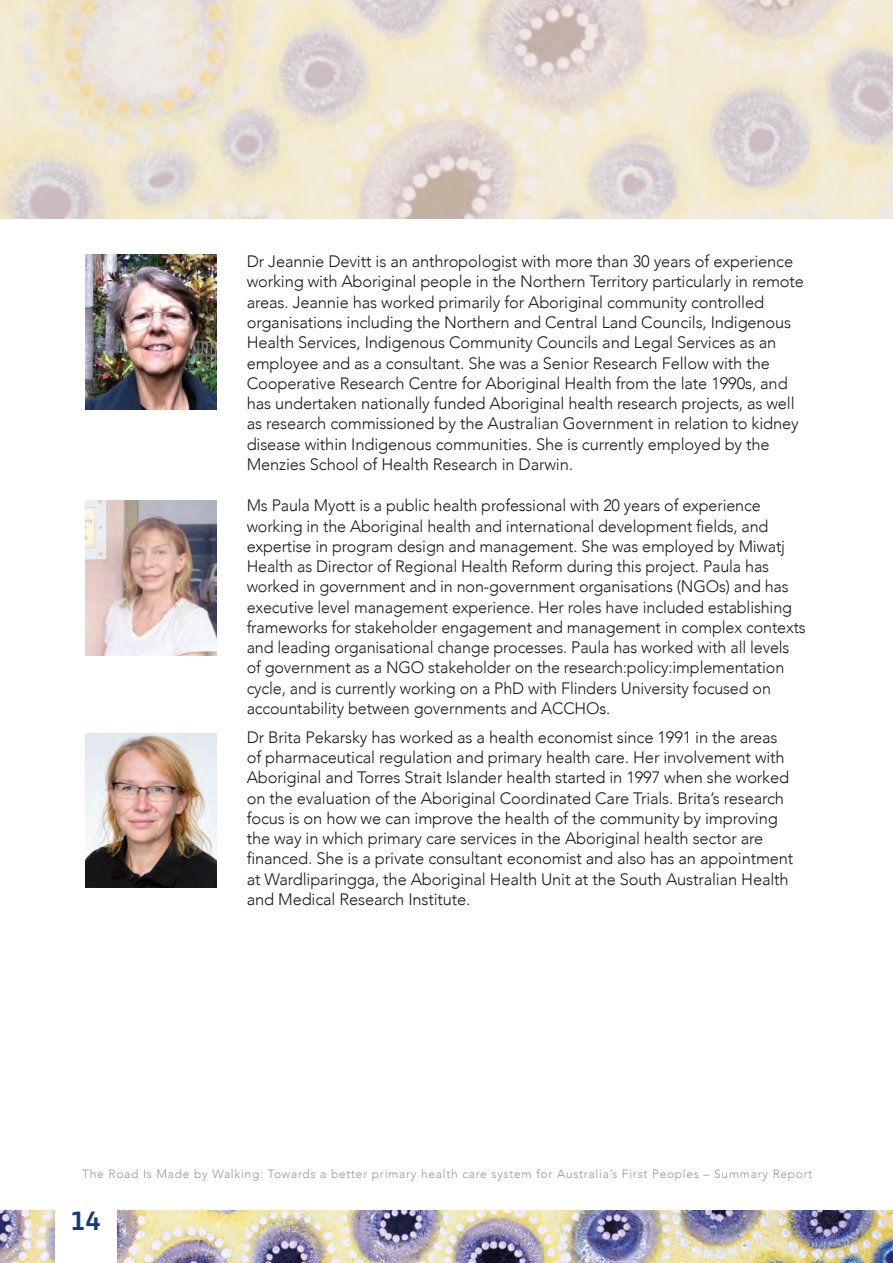
<style>
.page{position:relative;width:893px;height:1263px;background:#fff}
.page>*{position:absolute;margin:0;border:0;box-sizing:border-box;transform-origin:0 0}
.t1{font:500 27px "Akko Std";color:#19387d}
.t2{font:300 16.5px/20.2px "Avenir";letter-spacing:-.01em;color:#1c1b1a}
.t3{font:300 12px "Avenir";letter-spacing:.06em;color:#969898}
</style>
<div class="page">
<img style="left:0;top:0;width:893px;height:219px">
<img style="left:0;top:1210px;width:893px;height:52px">
<div style="left:55px;top:1209px;width:61px;height:53px;background:#fff"></div>
<img style="left:86px;top:255px;width:131px;height:155px">
<img style="left:86px;top:500px;width:131px;height:155px">
<img style="left:86px;top:733px;width:131px;height:154px">
<p class="t2" style="left:247px;top:251px;width:559px">Dr Jeannie Devitt is an anthropologist with more than 30 years of experience working with Aboriginal people in the Northern Territory particularly in remote areas. Jeannie has worked primarily for Aboriginal community controlled organisations including the Northern and Central Land Councils, Indigenous Health Services, Indigenous Community Councils and Legal Services as an employee and as a consultant. She was a Senior Research Fellow with the Cooperative Research Centre for Aboriginal Health from the late 1990s, and has undertaken nationally funded Aboriginal health research projects, as well as research commissioned by the Australian Government in relation to kidney disease within Indigenous communities. She is currently employed by the Menzies School of Health Research in Darwin.</p>
<p class="t2" style="left:247px;top:495px;width:560px">Ms Paula Myott is a public health professional with 20 years of experience working in the Aboriginal health and international development fields, and expertise in program design and management. She was employed by Miwatj Health as Director of Regional Health Reform during this project. Paula has worked in government and in non-government organisations (NGOs) and has executive level management experience. Her roles have included establishing frameworks for stakeholder engagement and management in complex contexts and leading organisational change processes. Paula has worked with all levels of government as a NGO stakeholder on the research:policy:implementation cycle, and is currently working on a PhD with Flinders University focused on accountability between governments and ACCHOs.</p>
<p class="t2" style="left:247px;top:727px;width:548px">Dr Brita Pekarsky has worked as a health economist since 1991 in the areas of pharmaceutical regulation and primary health care. Her involvement with Aboriginal and Torres Strait Islander health started in 1997 when she worked on the evaluation of the Aboriginal Coordinated Care Trials. Brita’s research focus is on how we can improve the health of the community by improving the way in which primary care services in the Aboriginal health sector are financed. She is a private consultant economist and also has an appointment at Wardliparingga, the Aboriginal Health Unit at the South Australian Health and Medical Research Institute.</p>
<p class="t3" style="left:82px;top:1166px;width:731px">The Road Is Made by Walking: Towards a better primary health care system for Australia’s First Peoples – Summary Report</p>
<h1 class="t1" style="left:70px;top:1203px;width:32px">14</h1>
</div>
